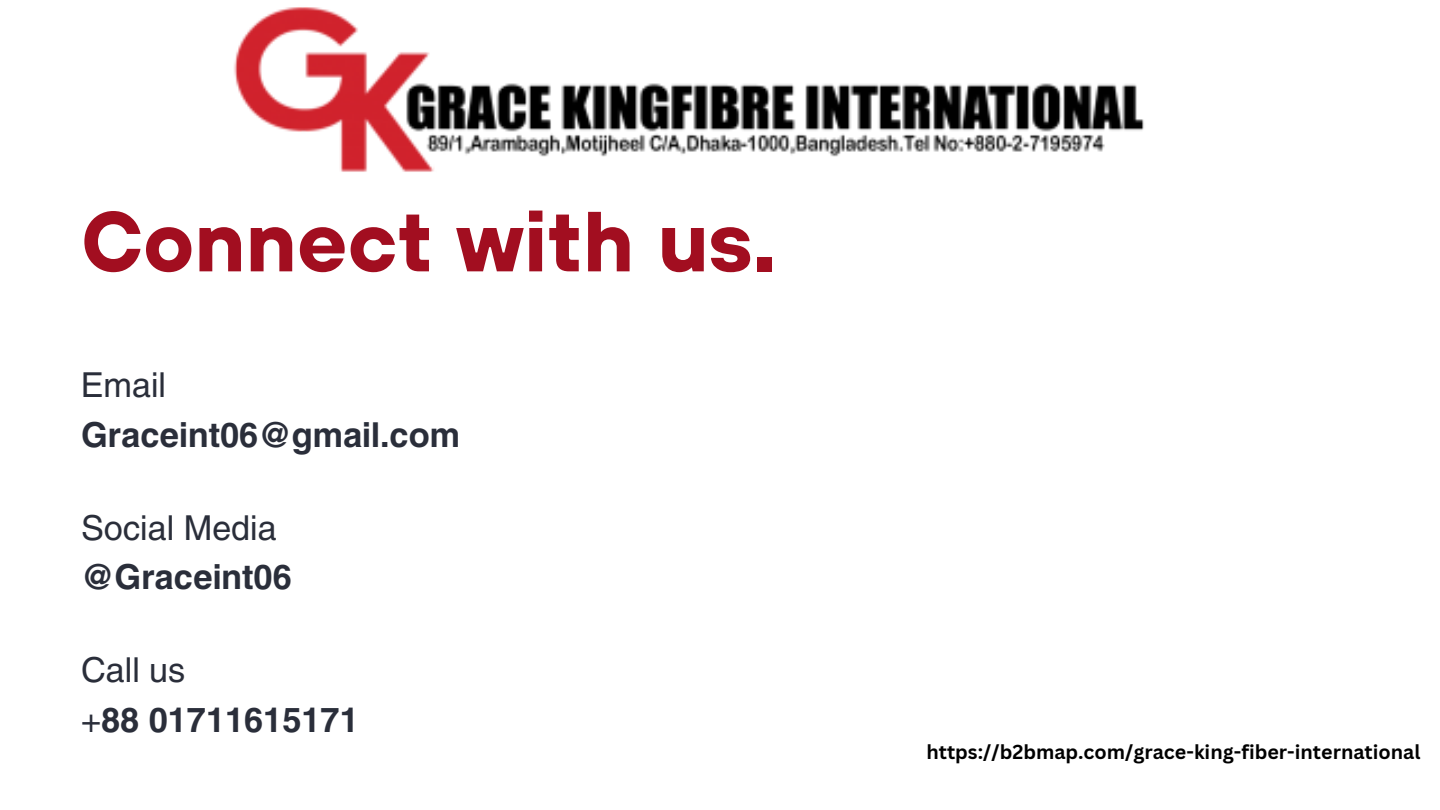
<style>
.page{position:relative;width:1440px;height:810px;background:#fff}
.page>*{position:absolute;margin:0;border:0;box-sizing:border-box;transform-origin:0 0}
.t1{font:700 85px "TT Hoves";color:#a20e20}
.t2{font:700 34px/49.8px "Helios";color:#2a2e3a}
.t3{font:34px "Helios";color:#2a2e3a}
.t4{font:700 19.7px "Canva Sans";color:#000}
.s1{font-weight:400}
</style>
<div class="page">
<img style="left:234px;top:7px;width:910px;height:165px">
<h1 class="t1" style="left:81px;top:186px;width:697px">Connect with us.</h1>
<p class="t3" style="left:81px;top:364px;width:87px">Email</p>
<p class="t2" style="left:81px;top:410px;width:381px">Graceint06@gmail.com</p>
<p class="t3" style="left:81px;top:506px;width:197px">Social Media</p>
<p class="t2" style="left:81px;top:552px;width:212px">@Graceint06</p>
<p class="t2" style="left:81px;top:644px;width:279px"><span class="s1">Call us<br>+</span>88 01711615171</p>
<p class="t4" style="left:926px;top:738px;width:496px">https://b2bmap.com/grace-king-fiber-international</p>
</div>
